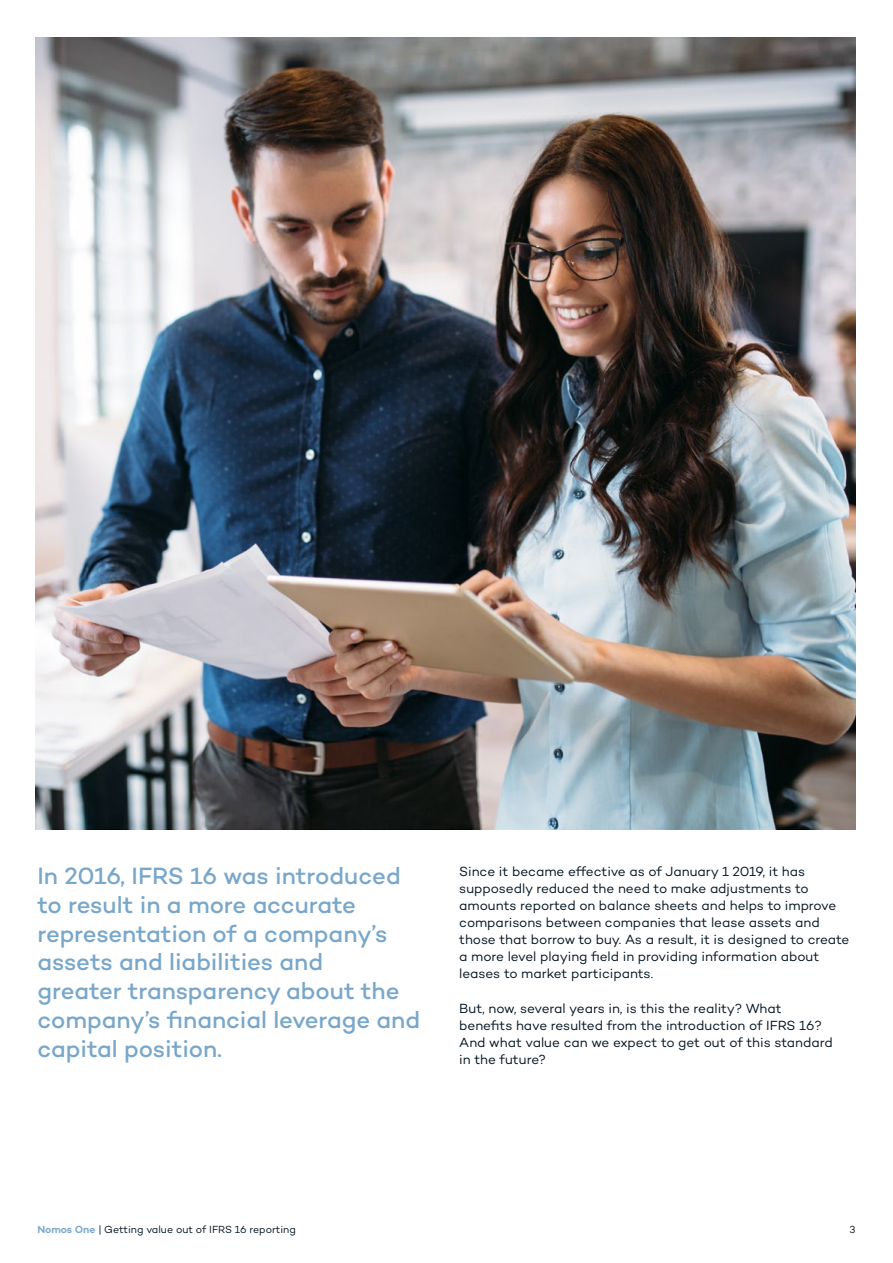
<style>
.page{position:relative;width:893px;height:1263px;background:#fff}
.page>*{position:absolute;margin:0;border:0;box-sizing:border-box;transform-origin:0 0}
.t1{font:500 24px/28.8px "Campton";color:#78a7ca}
.t2{font:13.5px/17.1px "Campton";color:#001421}
.t3{font:10.5px "Campton";color:#001421}
.s1{font-weight:600;color:#78a7ca}
</style>
<div class="page">
<img style="left:36px;top:37px;width:819px;height:792px">
<h1 class="t1" style="left:37px;top:861px;width:384px">In 2016, IFRS 16 was introduced to result in a more accurate representation of a company’s assets and liabilities and<br>greater transparency about the company’s financial leverage and capital position.</h1>
<p class="t2" style="left:459px;top:862px;width:392px">Since it became effective as of January 1 2019, it has supposedly reduced the need to make adjustments to amounts reported on balance sheets and helps to improve comparisons between companies that lease assets and those that borrow to buy. As a result, it is designed to create a more level playing field in providing information about leases to market participants.</p>
<p class="t2" style="left:459px;top:999px;width:375px">But, now, several years in, is this the reality? What benefits have resulted from the introduction of IFRS 16?<br>And what value can we expect to get out of this standard in the future?</p>
<p class="t3" style="left:37px;top:1222px;width:260px"><span class="s1">Nomos One</span> | Getting value out of IFRS 16 reporting</p>
<p class="t3" style="left:850px;top:1223px;width:8px">3</p>
</div>
